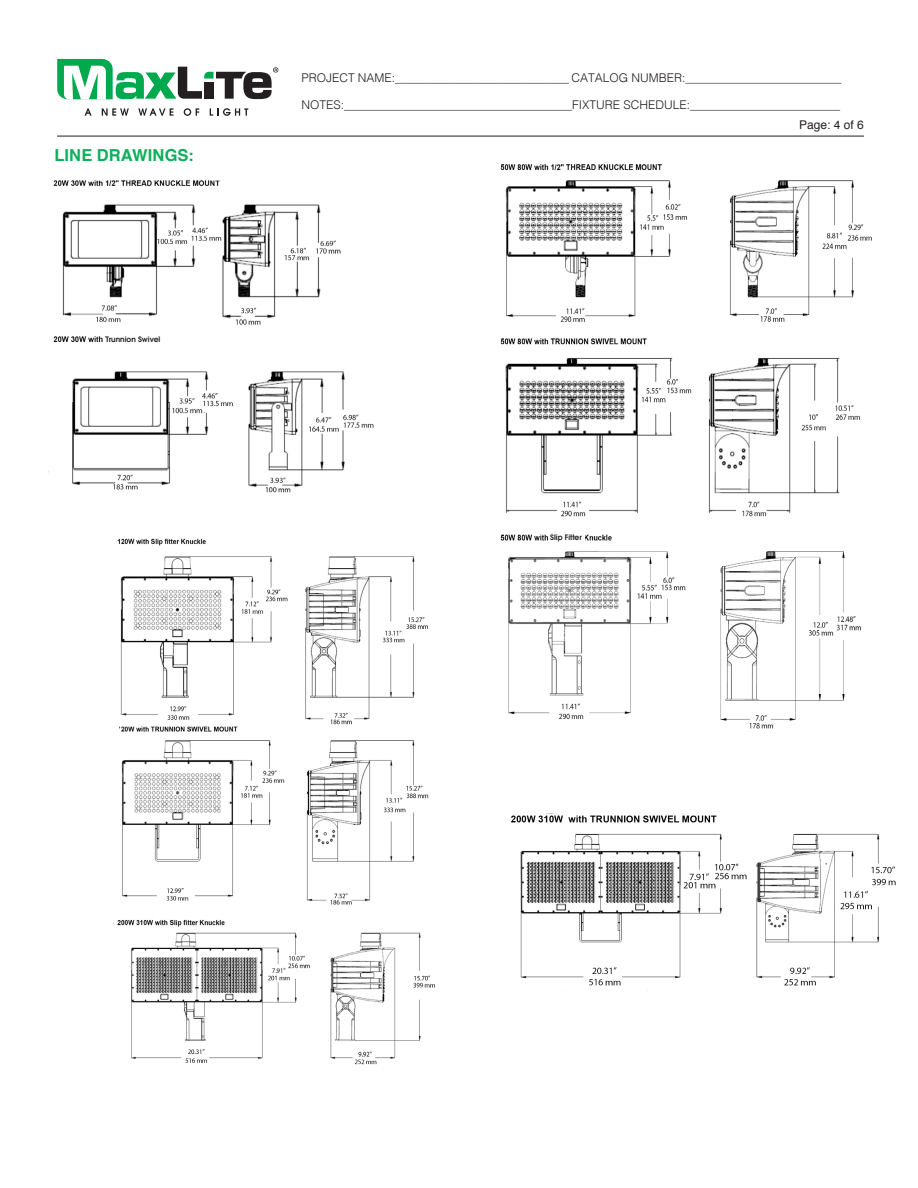
<style>
.page{position:relative;width:918px;height:1188px;background:#fff}
.page>*{position:absolute;margin:0;border:0;box-sizing:border-box;transform-origin:0 0}
.Blue_Headline{font:700 16.5px "Helvetica";letter-spacing:.005em;color:#0daf5a}
.t1{font:300 12px "Helvetica";color:#231f20}
.t2{font:12px "Helvetica";color:#231f20}
.t3{font:600 7.5px "Avant Garde";color:#231f20}
</style>
<div class="page">
<hr style="left:57px;top:136px;width:807px;height:1px;background:#231f20">
<svg style="left:85px;top:108px;width:7px;height:8px"></svg>
<svg style="left:102px;top:108px;width:27px;height:8px"></svg>
<svg style="left:138px;top:108px;width:35px;height:8px"></svg>
<svg style="left:184px;top:108px;width:15px;height:8px"></svg>
<svg style="left:210px;top:108px;width:38px;height:8px"></svg>
<svg style="left:57px;top:59px;width:221px;height:41px"></svg>
<img style="left:48px;top:180px;width:326px;height:313px">
<img style="left:500px;top:164px;width:372px;height:565px">
<img style="left:113px;top:537px;width:323px;height:528px">
<div style="left:550px;top:534px;width:34px;height:16px;background:#fff"></div>
<div style="left:106px;top:336px;width:136px;height:12px;background:#fff"></div>
<img style="left:511px;top:813px;width:384px;height:178px">
<p class="Blue_Headline" style="left:54px;top:142px;width:141px">LINE DRAWINGS:</p>
<p class="t3" style="left:106px;top:335px;width:56px">Trunnion Swivel</p>
<p class="t1" style="left:301px;top:68px;width:542px">PROJECT NAME:_____________________________ CATALOG NUMBER:__________________________</p>
<p class="t1" style="left:301px;top:95px;width:540px">NOTES:______________________________________FIXTURE SCHEDULE:_________________________</p>
<p class="t2" style="left:799px;top:116px;width:66px">Page: 4 of 6</p>
<p class="t3" style="left:550px;top:532px;width:33px">Slip Fitter</p>
</div>
